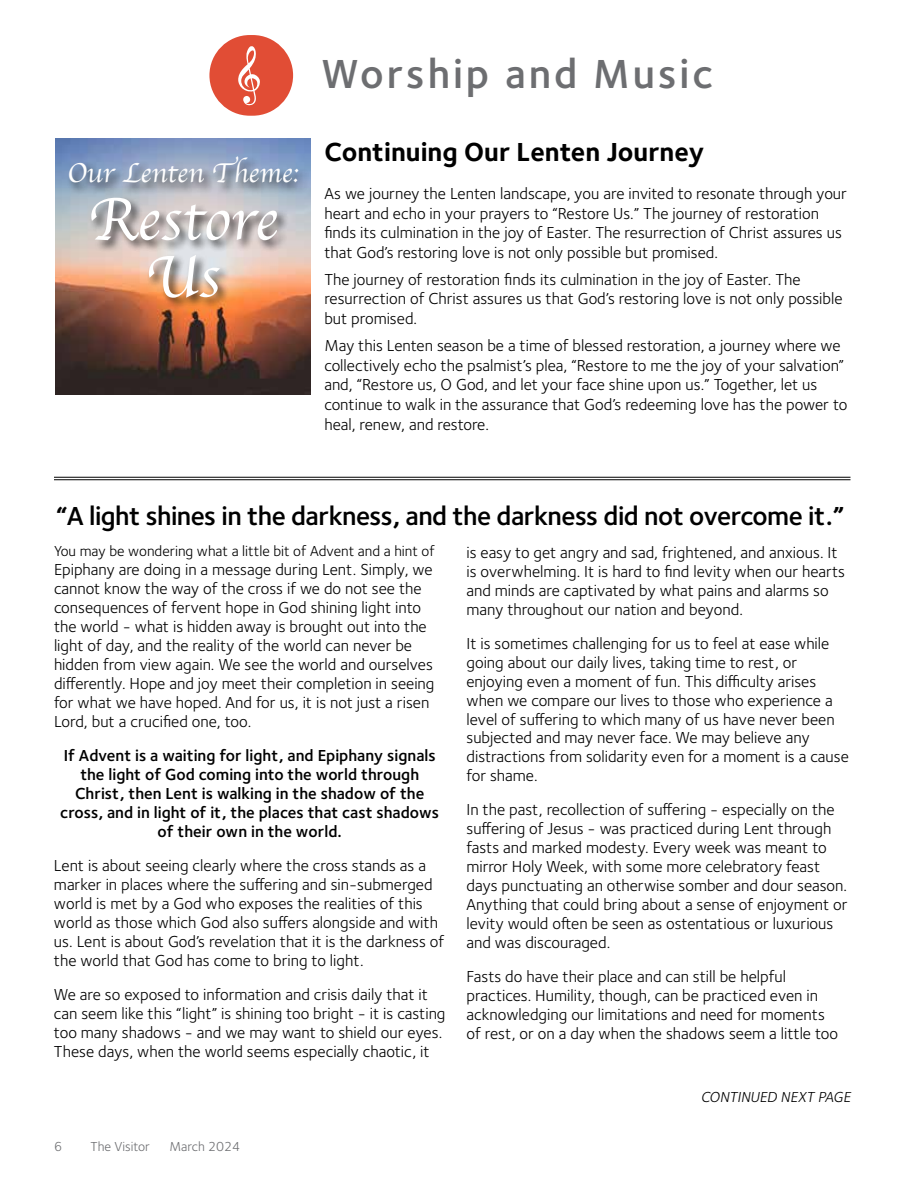
<style>
.page{position:relative;width:918px;height:1188px;background:#fff}
.page>*{position:absolute;margin:0;border:0;box-sizing:border-box;transform-origin:0 0}
.t1{font:61.8px/57px "Apple Chancery";color:#fff;text-align:center}
.t2{font:600 42px "Foundry Sterling";letter-spacing:.07em;color:#6d6e71}
.t3{font:28.5px "Apple Chancery";color:#fff}
.t4{font:600 27px "Foundry Sterling";letter-spacing:-.02em;color:#000}
.t5{font:700 27px "Foundry Sterling";color:#000}
.t6{font:16.5px/18.9px "Foundry Sterling";color:#000}
.t7{font:600 16.5px/18.9px "Foundry Sterling";color:#000;text-align:center}
.t8{font:15px "Foundry Sterling";color:#000}
.t9{font:italic 15px "Foundry Sterling";color:#000}
.t10{font:13.5px "Foundry Sterling";color:#6d6e71}
</style>
<div class="page">
<div style="left:209px;top:35px;width:84px;height:81px;background:#e14d35;border-radius:40px"></div>
<svg style="left:238px;top:46px;width:22px;height:60px"></svg>
<img style="left:55px;top:138px;width:256px;height:256px">
<div style="left:66px;top:155px;width:245px;height:155px;background:#000;opacity:.75"></div>
<hr style="left:54px;top:477px;width:796px;height:1px;background:#000">
<hr style="left:54px;top:479px;width:796px;height:1px;background:#000">
<h3 class="t3" style="left:67px;top:151px;width:233px">Our Lenten Theme:</h3>
<h1 class="t1" style="left:88px;top:191px;width:191px">Restore<br>Us</h1>
<h2 class="t2" style="left:321px;top:49px;width:393px">Worship and Music</h2>
<h3 class="t5" style="left:324px;top:136px;width:382px">Continuing Our Lenten Journey</h3>
<p class="t6" style="left:324px;top:183px;width:524px;line-height:19.8px">As we journey the Lenten landscape, you are invited to resonate through your heart and echo in your prayers to “Restore Us.” The journey of restoration finds its culmination in the joy of Easter. The resurrection of Christ assures us that God’s restoring love is not only possible but promised.</p>
<p class="t6" style="left:324px;top:269px;width:520px;line-height:19.8px">The journey of restoration finds its culmination in the joy of Easter. The resurrection of Christ assures us that God’s restoring love is not only possible but promised.</p>
<p class="t6" style="left:324px;top:336px;width:525px;line-height:19.8px">May this Lenten season be a time of blessed restoration, a journey where we collectively echo the psalmist’s plea, “Restore to me the joy of your salvation” and, “Restore us, O God, and let your face shine upon us.” Together, let us continue to walk in the assurance that God’s redeeming love has the power to heal, renew, and restore.</p>
<h3 class="t4" style="left:56px;top:500px;width:790px">“A light shines in the darkness, and the darkness did not overcome it.”</h3>
<p class="t8" style="left:54px;top:543px;width:382px">You may be wondering what a little bit of Advent and a hint of</p>
<p class="t6" style="left:54px;top:560px;width:382px">Epiphany are doing in a message during Lent. Simply, we cannot know the way of the cross if we do not see the consequences of fervent hope in God shining light into the world - what is hidden away is brought out into the light of day, and the reality of the world can never be hidden from view again. We see the world and ourselves differently. Hope and joy meet their completion in seeing for what we have hoped. And for us, it is not just a risen Lord, but a crucified one, too.</p>
<p class="t7" style="left:60px;top:747px;width:380px">If Advent is a waiting for light, and Epiphany signals the light of God coming into the world through Christ, then Lent is walking in the shadow of the cross, and in light of it, the places that cast shadows of their own in the world.</p>
<p class="t6" style="left:54px;top:856px;width:392px">Lent is about seeing clearly where the cross stands as a marker in places where the suffering and sin-submerged world is met by a God who exposes the realities of this world as those which God also suffers alongside and with us. Lent is about God’s revelation that it is the darkness of the world that God has come to bring to light.</p>
<p class="t6" style="left:54px;top:985px;width:393px">We are so exposed to information and crisis daily that it can seem like this “light” is shining too bright - it is casting too many shadows - and we may want to shield our eyes.<br>These days, when the world seems especially chaotic, it</p>
<p class="t6" style="left:466px;top:543px;width:380px">is easy to get angry and sad, frightened, and anxious. It is overwhelming. It is hard to find levity when our hearts and minds are captivated by what pains and alarms so many throughout our nation and beyond.</p>
<p class="t6" style="left:466px;top:634px;width:384px">It is sometimes challenging for us to feel at ease while going about our daily lives, taking time to rest, or enjoying even a moment of fun. This difficulty arises when we compare our lives to those who experience a level of suffering to which many of us have never been subjected and may never face. We may believe any distractions from solidarity even for a moment is a cause for shame.</p>
<p class="t6" style="left:466px;top:801px;width:383px">In the past, recollection of suffering - especially on the suffering of Jesus - was practiced during Lent through fasts and marked modesty. Every week was meant to mirror Holy Week, with some more celebratory feast days punctuating an otherwise somber and dour season.<br>Anything that could bring about a sense of enjoyment or levity would often be seen as ostentatious or luxurious and was discouraged.</p>
<p class="t6" style="left:466px;top:967px;width:373px">Fasts do have their place and can still be helpful practices. Humility, though, can be practiced even in acknowledging our limitations and need for moments of rest, or on a day when the shadows seem a little too</p>
<p class="t10" style="left:54px;top:1139px;width:10px">6</p>
<p class="t10" style="left:91px;top:1139px;width:61px">The Visitor</p>
<p class="t10" style="left:170px;top:1139px;width:72px">March 2024</p>
<p class="t9" style="left:701px;top:1088px;width:151px">CONTINUED NEXT PAGE</p>
</div>
